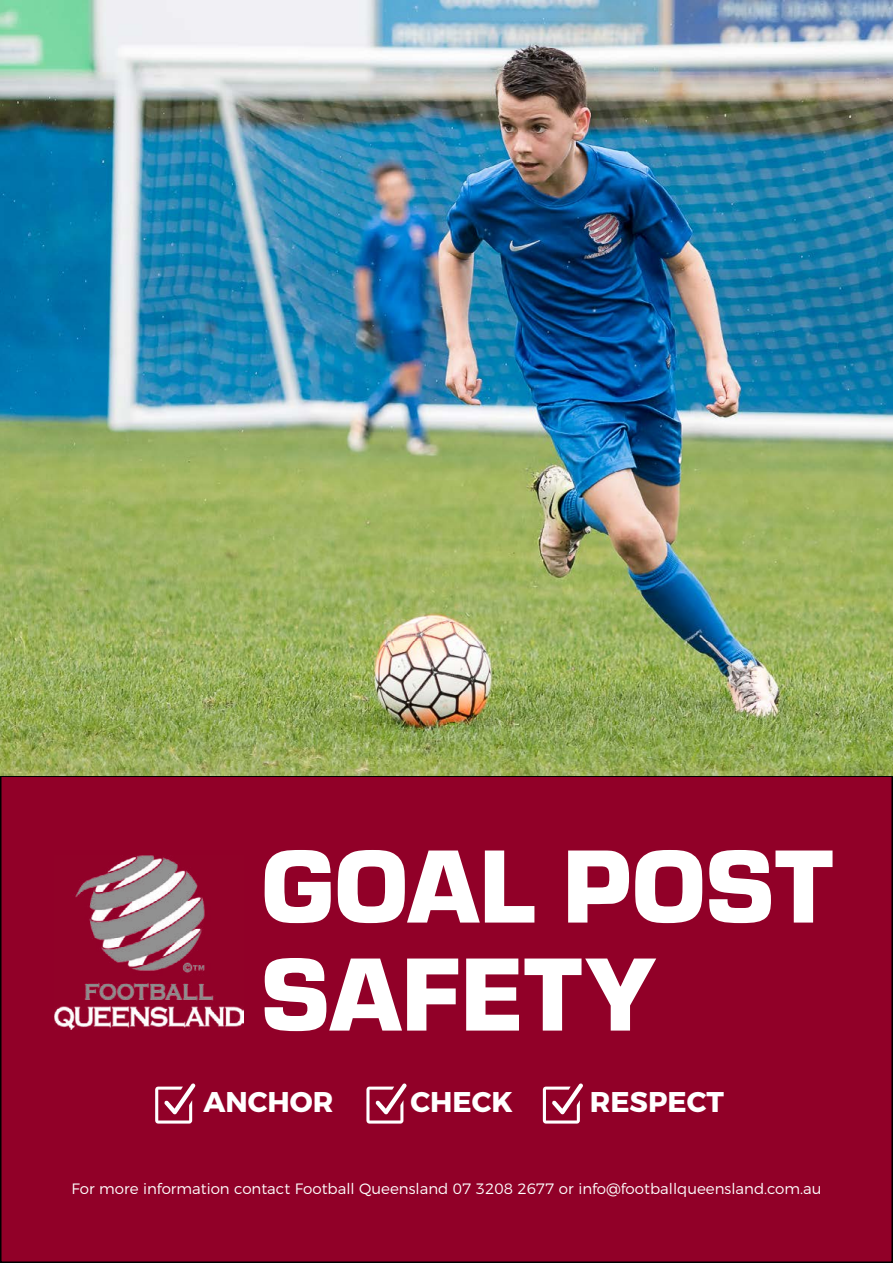
<style>
.page{position:relative;width:893px;height:1263px;background:#fff}
.page>*{position:absolute;margin:0;border:0;box-sizing:border-box;transform-origin:0 0}
.t1{font:900 108px/108px "Eurostile";color:#fff}
.t2{font:700 28.5px "Montserrat";color:#fff}
.t3{font:300 15px "Montserrat";color:#fff}
</style>
<div class="page">
<div style="left:1px;top:776px;width:891px;height:486px;background:#910028"></div>
<img style="left:54px;top:855px;width:189px;height:174px">
<svg style="left:155px;top:1083px;width:40px;height:40px"></svg>
<svg style="left:366px;top:1083px;width:41px;height:40px"></svg>
<svg style="left:543px;top:1083px;width:40px;height:40px"></svg>
<img style="left:0;top:0;width:893px;height:775px">
<h1 class="t1" style="left:261px;top:826px;width:574px">GOAL POST<br>SAFETY</h1>
<h2 class="t2" style="left:203px;top:1079px;width:132px">ANCHOR</h2>
<h2 class="t2" style="left:410px;top:1079px;width:104px">CHECK</h2>
<h2 class="t2" style="left:590px;top:1079px;width:136px">RESPECT</h2>
<p class="t3" style="left:71px;top:1176px;width:751px">For more information contact Football Queensland 07 3208 2677 or info@footballqueensland.com.au</p>
</div>
